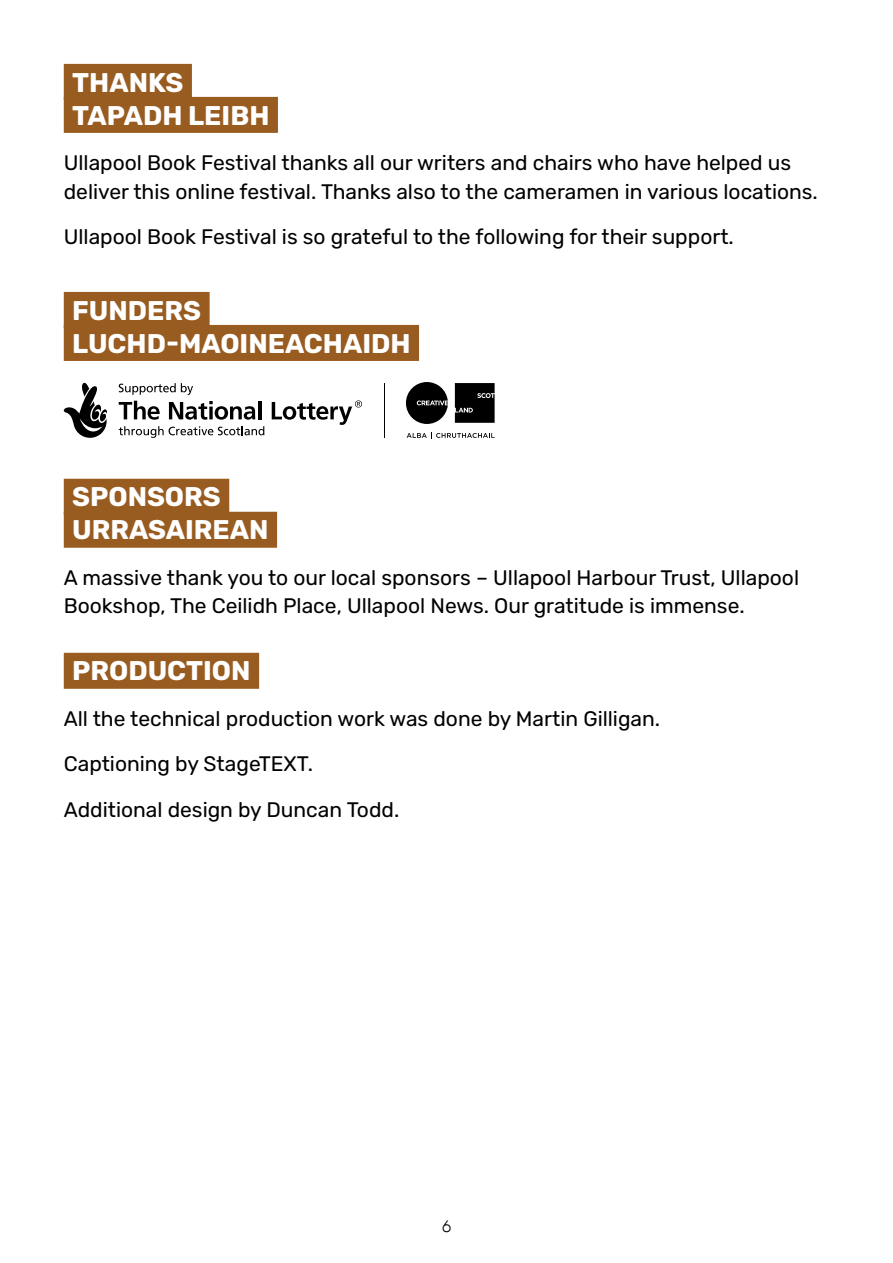
<style>
.page{position:relative;width:893px;height:1263px;background:#fff}
.page>*{position:absolute;margin:0;border:0;box-sizing:border-box;transform-origin:0 0}
.t1{font:700 27px/33px "Rubik";color:#fff}
.t2{font:21px/28.5px "Rubik";color:#000}
.t3{font:300 16.5px "Rubik";color:#000}
</style>
<div class="page">
<div style="left:64px;top:64px;width:128px;height:36px;background:#995c20"></div>
<div style="left:64px;top:97px;width:214px;height:36px;background:#995c20"></div>
<div style="left:64px;top:292px;width:146px;height:36px;background:#995c20"></div>
<div style="left:64px;top:325px;width:355px;height:36px;background:#995c20"></div>
<div style="left:64px;top:479px;width:165px;height:36px;background:#995c20"></div>
<div style="left:64px;top:512px;width:213px;height:36px;background:#995c20"></div>
<div style="left:64px;top:653px;width:195px;height:36px;background:#995c20"></div>
<hr style="left:384px;top:383px;width:1px;height:55px;background:#000">
<svg style="left:119px;top:401px;width:41px;height:19px"></svg>
<svg style="left:169px;top:401px;width:86px;height:19px"></svg>
<hr style="left:258px;top:401px;width:3px;height:18px;background:#000">
<svg style="left:272px;top:400px;width:90px;height:25px"></svg>
<svg style="left:64px;top:382px;width:43px;height:56px"></svg>
<svg style="left:119px;top:383px;width:74px;height:12px"></svg>
<svg style="left:119px;top:426px;width:145px;height:12px"></svg>
<svg style="left:406px;top:382px;width:89px;height:42px"></svg>
<svg style="left:407px;top:432px;width:88px;height:7px"></svg>
<p class="t1" style="left:72px;top:66px;width:199px">THANKS<br>TAPADH LEIBH</p>
<p class="t2" style="left:64px;top:149px;width:756px">Ullapool Book Festival thanks all our writers and chairs who have helped us deliver this online festival. Thanks also to the cameramen in various locations.</p>
<p class="t2" style="left:64px;top:223px;width:672px">Ullapool Book Festival is so grateful to the following for their support.</p>
<p class="t1" style="left:72px;top:294px;width:340px">FUNDERS<br>LUCHD-MAOINEACHAIDH</p>
<p class="t1" style="left:72px;top:481px;width:198px">SPONSORS<br>URRASAIREAN</p>
<p class="t2" style="left:64px;top:564px;width:737px">A massive thank you to our local sponsors – Ullapool Harbour Trust, Ullapool<br>Bookshop, The Ceilidh Place, Ullapool News. Our gratitude is immense.</p>
<p class="t1" style="left:72px;top:655px;width:180px">PRODUCTION</p>
<p class="t2" style="left:64px;top:696px;width:598px;line-height:45.5px">All the technical production work was done by Martin Gilligan.<br>Captioning by StageTEXT.<br>Additional design by Duncan Todd.</p>
<p class="t3" style="left:442px;top:1217px;width:11px">6</p>
</div>
